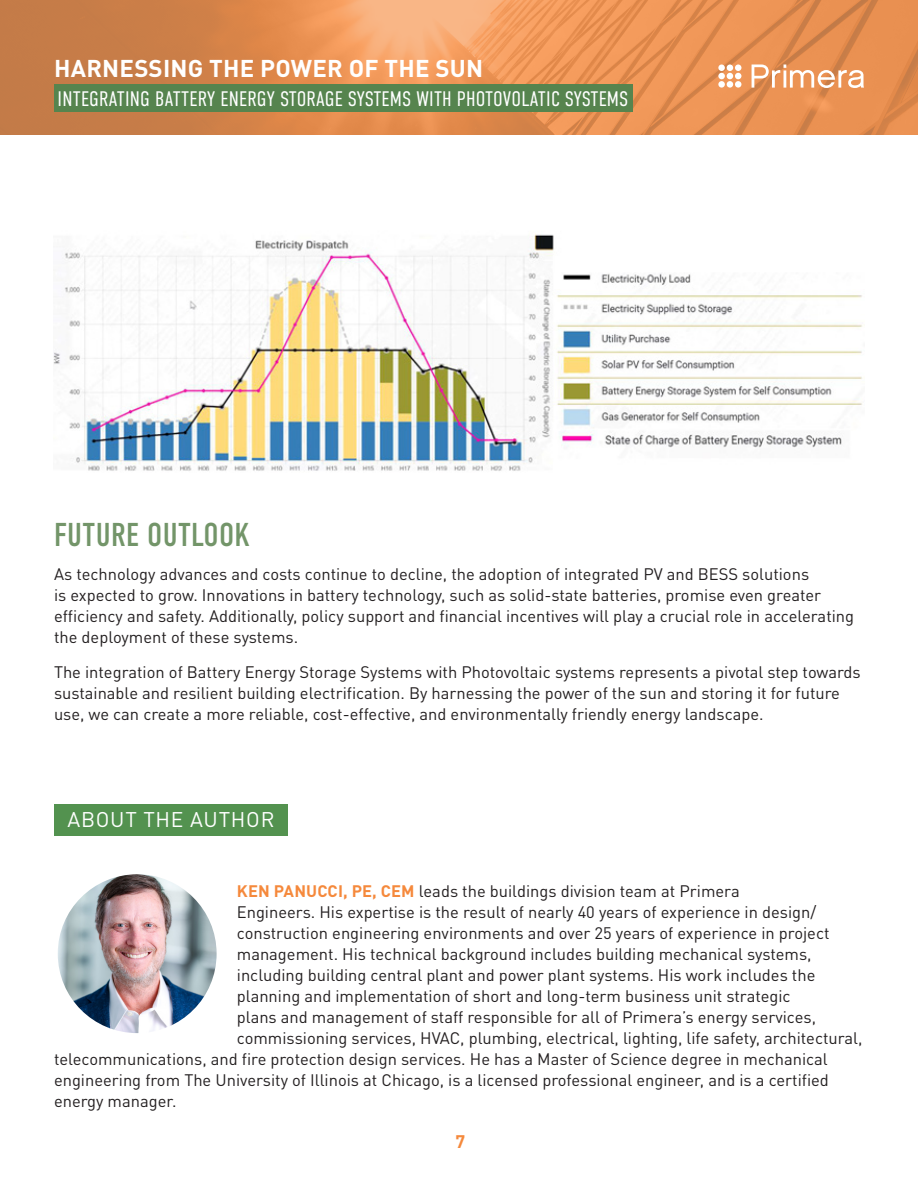
<style>
.page{position:relative;width:918px;height:1188px;background:#fff}
.page>*{position:absolute;margin:0;border:0;box-sizing:border-box;transform-origin:0 0}
.t1{font:33px "DIN Condensed";letter-spacing:.01em;color:#739569}
.t2{font:700 24px "DINOT";letter-spacing:.01em;color:#fff}
.t3{font:300 21px "DIN Condensed";letter-spacing:.01em;color:#fff}
.t4{font:21px "DINOT";letter-spacing:.035em;color:#fff}
.t5{font:700 18px "DINOT";color:#f5893c}
.t6{font:16.5px/21px "DINOT";color:#231f20}
.s1{font-weight:700;color:#f5893c}
</style>
<div class="page">
<img style="left:0;top:0;width:918px;height:135px">
<div style="left:54px;top:85px;width:578px;height:27px;background:#56844e"></div>
<div style="left:718px;top:81px;width:7px;height:7px;background:#fff;border-radius:50%"></div>
<div style="left:718px;top:73px;width:7px;height:6px;background:#fff;border-radius:50%"></div>
<div style="left:718px;top:65px;width:7px;height:6px;background:#fff;border-radius:50%"></div>
<div style="left:727px;top:81px;width:6px;height:7px;background:#fff;border-radius:50%"></div>
<div style="left:735px;top:81px;width:6px;height:7px;background:#fff;border-radius:50%"></div>
<svg style="left:727px;top:65px;width:14px;height:14px"></svg>
<svg style="left:752px;top:64px;width:112px;height:24px"></svg>
<div style="left:54px;top:805px;width:233px;height:31px;background:#53924f"></div>
<img style="left:58px;top:874px;width:159px;height:159px;border-radius:79px">
<img style="left:53px;top:234px;width:810px;height:237px">
<h2 class="t2" style="left:54px;top:52px;width:430px">HARNESSING THE POWER OF THE SUN</h2>
<p class="t3" style="left:58px;top:87px;width:572px">INTEGRATING BATTERY ENERGY STORAGE SYSTEMS WITH PHOTOVOLATIC SYSTEMS</p>
<h1 class="t1" style="left:54px;top:516px;width:198px">FUTURE OUTLOOK</h1>
<p class="t6" style="left:54px;top:564px;width:802px">As technology advances and costs continue to decline, the adoption of integrated PV and BESS solutions<br>is expected to grow. Innovations in battery technology, such as solid-state batteries, promise even greater efficiency and safety. Additionally, policy support and financial incentives will play a crucial role in accelerating the deployment of these systems.</p>
<p class="t6" style="left:54px;top:661px;width:808px">The integration of Battery Energy Storage Systems with Photovoltaic systems represents a pivotal step towards sustainable and resilient building electrification. By harnessing the power of the sun and storing it for future use, we can create a more reliable, cost-effective, and environmentally friendly energy landscape.</p>
<p class="t4" style="left:68px;top:807px;width:208px">ABOUT THE AUTHOR</p>
<p class="t6" style="left:237px;top:880px;width:504px"><span class="s1">KEN PANUCCI, PE, CEM</span> leads the buildings division team at Primera</p>
<p class="t6" style="left:237px;top:901px;width:581px">Engineers. His expertise is the result of nearly 40 years of experience in design/</p>
<p class="t6" style="left:237px;top:922px;width:594px">construction engineering environments and over 25 years of experience in project</p>
<p class="t6" style="left:237px;top:943px;width:576px">management. His technical background includes building mechanical systems,</p>
<p class="t6" style="left:237px;top:964px;width:580px">including building central plant and power plant systems. His work includes the</p>
<p class="t6" style="left:237px;top:985px;width:555px">planning and implementation of short and long-term business unit strategic</p>
<p class="t6" style="left:237px;top:1006px;width:581px">plans and management of staff responsible for all of Primera’s energy services,</p>
<p class="t6" style="left:237px;top:1027px;width:627px">commissioning services, HVAC, plumbing, electrical, lighting, life safety, architectural,</p>
<p class="t6" style="left:54px;top:1048px;width:775px">telecommunications, and fire protection design services. He has a Master of Science degree in mechanical</p>
<p class="t6" style="left:54px;top:1069px;width:776px">engineering from The University of Illinois at Chicago, is a licensed professional engineer, and is a certified</p>
<p class="t6" style="left:54px;top:1090px;width:124px">energy manager.</p>
<p class="t5" style="left:456px;top:1129px;width:11px">7</p>
</div>
